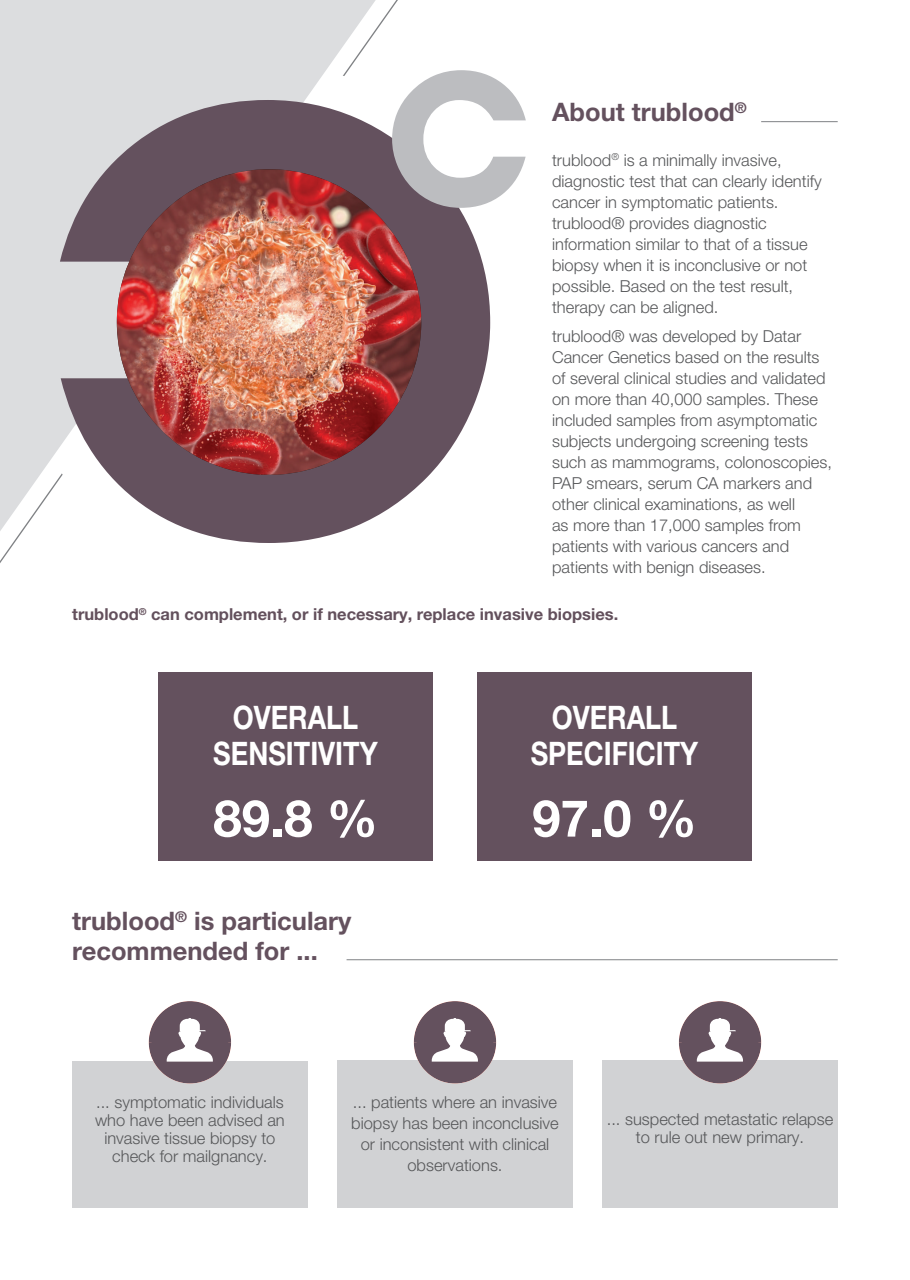
<style>
.page{position:relative;width:910px;height:1280px;background:#fff}
.page>*{position:absolute;margin:0;border:0;box-sizing:border-box;transform-origin:0 0}
.t1{font:700 51px "Helvetica Neue LT Pro";color:#fff}
.t2{font:700 32.4px/36px "Helvetica Neue LT Pro";color:#fff;text-align:center;scale:.83 1}
.t3{font:700 25.5px/29.7px "Helvetica Neue LT Pro";color:#64515e}
.t4{font:300 16.5px/21px "Helvetica Neue LT Pro";color:#57585a;text-align:center}
.t5{font:700 16.5px "Helvetica Neue LT Pro";color:#63505c}
</style>
<div class="page">
<div style="left:13px;top:65px;width:512px;height:514px;border:68px solid #fff;border-radius:50%"></div>
<svg style="left:0;top:0;width:376px;height:531px;fill:#dcdddf"></svg>
<hr style="left:761px;top:121px;width:77px;height:1px;background:#808285">
<hr style="left:347px;top:959px;width:491px;height:1px;background:#808285">
<div style="left:72px;top:1061px;width:236px;height:147px;background:#d1d2d4"></div>
<div style="left:337px;top:1060px;width:236px;height:148px;background:#d1d2d4"></div>
<div style="left:602px;top:1060px;width:236px;height:148px;background:#d1d2d4"></div>
<svg style="left:60px;top:100px;width:430px;height:443px;fill:#64515e"></svg>
<svg style="left:392px;top:70px;width:134px;height:138px"></svg>
<img style="left:117px;top:169px;width:304px;height:306px;border-radius:148px">
<svg style="left:679px;top:1001px;width:82px;height:82px"></svg>
<svg style="left:414px;top:1001px;width:82px;height:82px"></svg>
<svg style="left:149px;top:1001px;width:82px;height:82px"></svg>
<div style="left:158px;top:672px;width:275px;height:189px;background:#64515e"></div>
<div style="left:477px;top:672px;width:274px;height:189px;background:#64515e"></div>
<h3 class="t3" style="left:552px;top:96px;width:196px">About trublood<sup>®</sup></h3>
<p class="t4" style="left:552px;top:149px;width:271px;text-align:left">trublood<sup>®</sup> is a minimally invasive, diagnostic test that can clearly identify cancer in symptomatic patients. trublood® provides diagnostic information similar to that of a tissue biopsy when it is inconclusive or not possible. Based on the test result, therapy can be aligned.</p>
<p class="t4" style="left:552px;top:325px;width:281px;text-align:left">trublood® was developed by Datar Cancer Genetics based on the results of several clinical studies and validated on more than 40,000 samples. These included samples from asymptomatic subjects undergoing screening tests such as mammograms, colonoscopies, PAP smears, serum CA markers and other clinical examinations, as well<br>as more than 17,000 samples from patients with various cancers and patients with benign diseases.</p>
<p class="t5" style="left:72px;top:604px;width:547px">trublood<sup>®</sup> can complement, or if necessary, replace invasive biopsies.</p>
<h2 class="t2" style="left:213px;top:698px;width:200px">OVERALL<br>SENSITIVITY</h2>
<h1 class="t1" style="left:213px;top:786px;width:166px">89.8 %</h1>
<h3 class="t3" style="left:72px;top:906px;width:281px">trublood<sup>®</sup> is particulary recommended for ...</h3>
<h2 class="t2" style="left:531px;top:698px;width:203px">OVERALL<br>SPECIFICITY</h2>
<h1 class="t1" style="left:532px;top:786px;width:166px">97.0 %</h1>
<p class="t4" style="left:95px;top:1093px;width:191px;line-height:18px">... symptomatic individuals who have been advised an invasive tissue biopsy to check for mailgnancy.</p>
<p class="t4" style="left:351px;top:1091px;width:209px">... patients where an invasive biopsy has been inconclusive or inconsistent with clinical observations.</p>
<p class="t4" style="left:607px;top:1109px;width:228px;line-height:18px">... suspected metastatic relapse to rule out new primary.</p>
</div>
